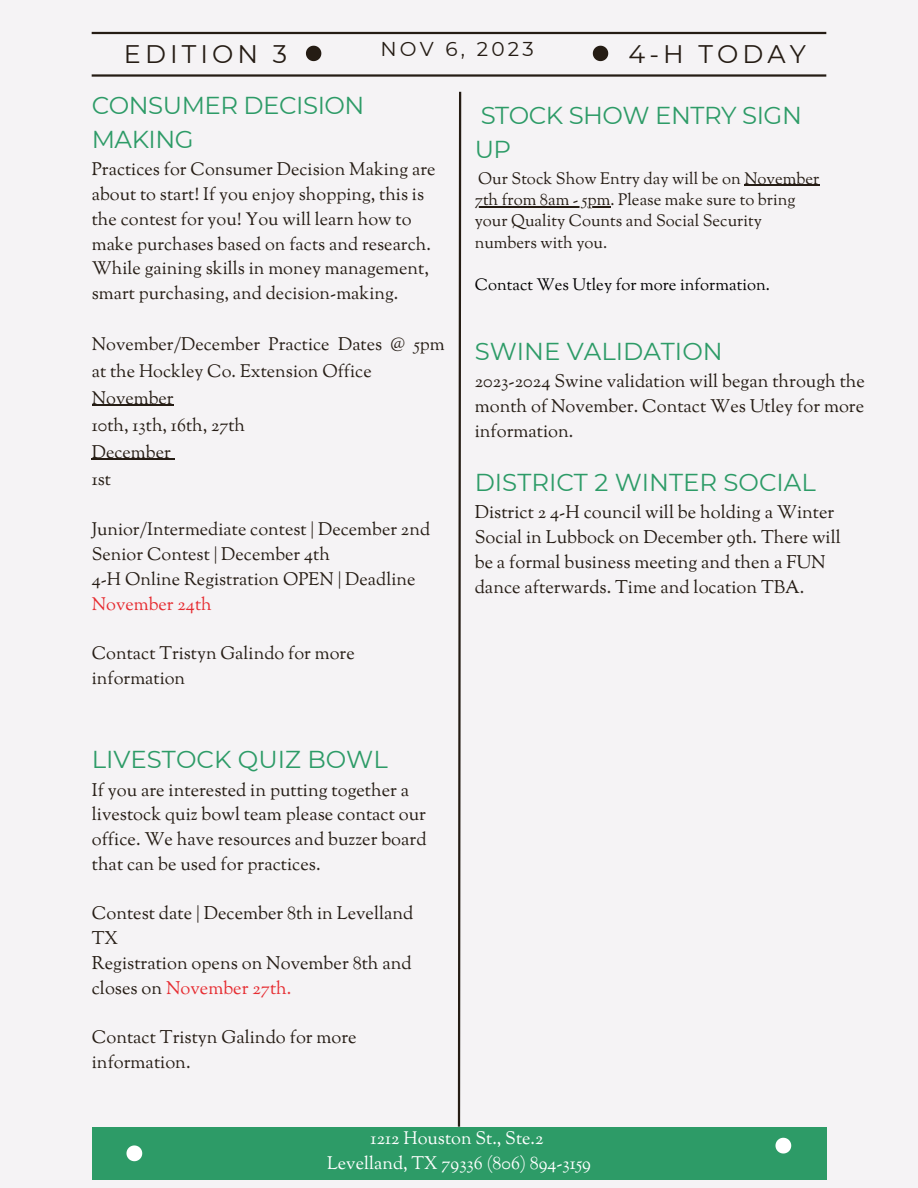
<style>
.page{position:relative;width:918px;height:1188px;background:#f5f3f5}
.page>*{position:absolute;margin:0;border:0;box-sizing:border-box;transform-origin:0 0}
.t1{font:25.35px "Montserrat";letter-spacing:.16em;color:#251c14}
.t2{font:24.45px "Montserrat";color:#2d9b67}
.t3{font:24.45px/33.8px "Montserrat";letter-spacing:-.02em;color:#2d9b67}
.t4{font:19.95px "Montserrat";letter-spacing:.16em;color:#251c14}
.t5{font:18.15px/24.8px "Sorts Mill Goudy";color:#251c14}
.t6{font:18px/24.8px "Sorts Mill Goudy";color:#251c14}
.t7{font:18px "Sorts Mill Goudy";color:#fff}
.t8{font:16.5px/21.3px "Sorts Mill Goudy";color:#251c14}
.t9{font:16.5px "Sorts Mill Goudy";color:#000}
.s1{color:#e62c31}
</style>
<div class="page">
<div style="left:92px;top:1127px;width:734px;height:53px;background:#2d9b67"></div>
<svg style="left:126px;top:1145px;width:16px;height:16px"></svg>
<svg style="left:775px;top:1138px;width:16px;height:16px"></svg>
<hr style="left:92px;top:32px;width:734px;height:2px;background:#251c14">
<hr style="left:92px;top:74px;width:734px;height:3px;background:#251c14">
<svg style="left:306px;top:46px;width:15px;height:15px"></svg>
<svg style="left:593px;top:46px;width:15px;height:15px"></svg>
<svg style="left:457px;top:91px;width:5px;height:1036px"></svg>
<hr style="left:92px;top:405px;width:82px;height:1px;background:#251c14">
<hr style="left:92px;top:459px;width:79px;height:1px;background:#251c14">
<hr style="left:744px;top:185px;width:75px;height:1px;background:#251c14">
<hr style="left:475px;top:206px;width:135px;height:1px;background:#251c14">
<p class="t1" style="left:124px;top:38px;width:165px">EDITION 3</p>
<p class="t4" style="left:380px;top:37px;width:155px">NOV 6, 2023</p>
<p class="t1" style="left:629px;top:38px;width:179px">4-H TODAY</p>
<p class="t3" style="left:92px;top:88px;width:274px">CONSUMER DECISION<br>MAKING</p>
<p class="t6" style="left:92px;top:159px;width:345px">Practices for Consumer Decision Making are about to start! If you enjoy shopping, this is the contest for you! You will learn how to make purchases based on facts and research.<br>While gaining skills in money management, smart purchasing, and decision-making.</p>
<p class="t6" style="left:92px;top:332px;width:355px;line-height:27px">November/December Practice Dates @ 5pm at the Hockley Co. Extension Office</p>
<p class="t6" style="left:92px;top:387px;width:83px">November</p>
<p class="t6" style="left:92px;top:414px;width:155px">10th, 13th, 16th, 27th</p>
<p class="t6" style="left:92px;top:441px;width:81px">December</p>
<p class="t6" style="left:92px;top:468px;width:21px">1st</p>
<p class="t6" style="left:92px;top:519px;width:340px">Junior/Intermediate contest | December 2nd</p>
<p class="t6" style="left:92px;top:543px;width:240px">Senior Contest | December 4th</p>
<p class="t6" style="left:92px;top:568px;width:325px">4-H Online Registration OPEN | Deadline<br><span class="s1">November 24th</span></p>
<p class="t6" style="left:92px;top:642px;width:264px">Contact Tristyn Galindo for more information</p>
<p class="t3" style="left:475px;top:98px;width:329px">STOCK SHOW ENTRY SIGN<br>UP</p>
<p class="t8" style="left:475px;top:169px;width:346px">Our Stock Show Entry day will be on November 7th from 8am - 5pm. Please make sure to bring your Quality Counts and Social Security numbers with you.</p>
<p class="t9" style="left:475px;top:275px;width:297px">Contact Wes Utley for more information.</p>
<p class="t2" style="left:475px;top:336px;width:249px">SWINE VALIDATION</p>
<p class="t5" style="left:475px;top:371px;width:392px;text-align:justify">2023-2024 Swine validation will began through the month of November. Contact Wes Utley for more information.</p>
<p class="t2" style="left:475px;top:467px;width:343px">DISTRICT 2 WINTER SOCIAL</p>
<p class="t5" style="left:475px;top:502px;width:368px">District 2 4-H council will be holding a Winter Social in Lubbock on December 9th. There will be a formal business meeting and then a FUN dance afterwards. Time and location TBA.</p>
<p class="t2" style="left:92px;top:745px;width:298px">LIVESTOCK QUIZ BOWL</p>
<p class="t5" style="left:92px;top:779px;width:336px">If you are interested in putting together a livestock quiz bowl team please contact our office. We have resources and buzzer board that can be used for practices.</p>
<p class="t5" style="left:92px;top:903px;width:323px">Contest date | December 8th in Levelland<br>TX</p>
<p class="t5" style="left:92px;top:952px;width:322px">Registration opens on November 8th and closes on <span class="s1">November 27th.</span></p>
<p class="t5" style="left:92px;top:1026px;width:266px">Contact Tristyn Galindo for more information.</p>
<p class="t7" style="left:371px;top:1127px;width:174px">1212 Houston St., Ste.2</p>
<p class="t7" style="left:327px;top:1152px;width:265px">Levelland, TX 79336 (806) 894-3159</p>
</div>
